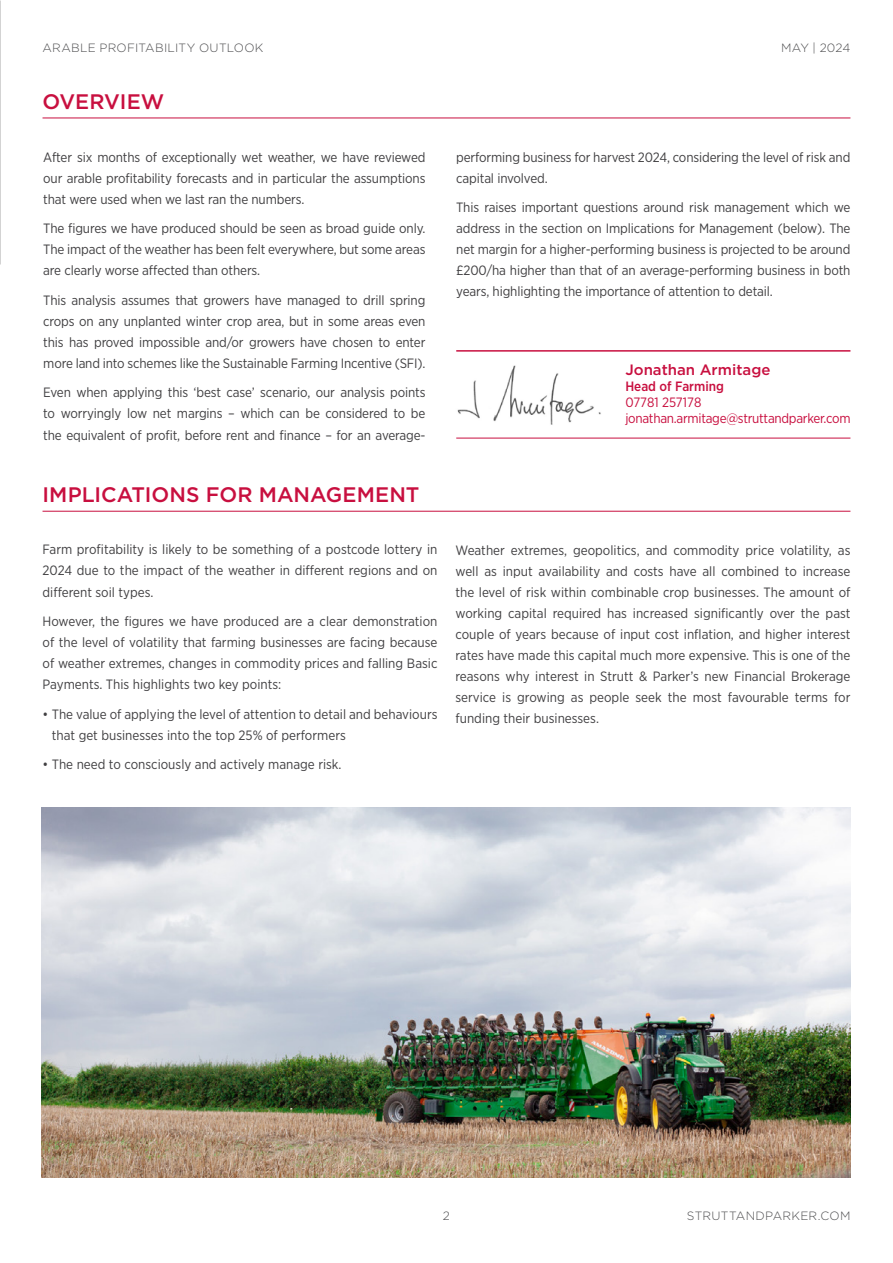
<style>
.page{position:relative;width:893px;height:1263px;background:#fff}
.page>*{position:absolute;margin:0;border:0;box-sizing:border-box;transform-origin:0 0}
.t1{font:500 21px "Gotham";color:#c80f3f}
.t2{font:500 15px "Gotham";color:#c80f3f}
.t3{font:13.5px/21px "Gotham Narrow";letter-spacing:-.01em;color:#414042;text-align:justify}
.t4{font:13.5px/16.2px "Gotham Narrow";letter-spacing:-.02em;color:#c80f3f}
.t5{font:500 13.5px "Gotham Narrow";color:#c80f3f}
.t6{font:300 12px "Gotham";letter-spacing:.02em;color:#4d4d4f}
</style>
<div class="page">
<hr style="left:43px;top:511px;width:807px;height:1px;background:#c80f3f">
<hr style="left:43px;top:118px;width:807px;height:1px;background:#c80f3f">
<img style="left:42px;top:808px;width:808px;height:370px">
<hr style="left:456px;top:350px;width:394px;height:2px;background:#c80f3f">
<hr style="left:456px;top:438px;width:394px;height:1px;background:#c80f3f">
<img style="left:457px;top:365px;width:144px;height:60px">
<p class="t6" style="left:43px;top:40px;width:222px">ARABLE PROFITABILITY OUTLOOK</p>
<h1 class="t1" style="left:43px;top:88px;width:123px">OVERVIEW</h1>
<p class="t3" style="left:43px;top:146px;width:384px">After six months of exceptionally wet weather, we have reviewed our arable profitability forecasts and in particular the assumptions that were used when we last ran the numbers.</p>
<p class="t3" style="left:43px;top:218px;width:384px">The figures we have produced should be seen as broad guide only.<br>The impact of the weather has been felt everywhere, but some areas are clearly worse affected than others.</p>
<p class="t3" style="left:43px;top:289px;width:384px">This analysis assumes that growers have managed to drill spring crops on any unplanted winter crop area, but in some areas even this has proved impossible and/or growers have chosen to enter more land into schemes like the Sustainable Farming Incentive (SFI).</p>
<p class="t3" style="left:43px;top:382px;width:384px">Even when applying this ‘best case’ scenario, our analysis points to worryingly low net margins – which can be considered to be the equivalent of profit, before rent and finance – for an average-</p>
<h1 class="t1" style="left:43px;top:481px;width:379px">IMPLICATIONS FOR MANAGEMENT</h1>
<p class="t3" style="left:43px;top:539px;width:396px">Farm profitability is likely to be something of a postcode lottery in 2024 due to the impact of the weather in different regions and on different soil types.</p>
<p class="t3" style="left:43px;top:610px;width:396px">However, the figures we have produced are a clear demonstration of the level of volatility that farming businesses are facing because of weather extremes, changes in commodity prices and falling Basic Payments. This highlights two key points:</p>
<p class="t3" style="left:52px;top:703px;width:387px;text-indent:-9px">• The value of applying the level of attention to detail and behaviours that get businesses into the top 25% of performers</p>
<p class="t3" style="left:43px;top:753px;width:301px">• The need to consciously and actively manage risk.</p>
<p class="t6" style="left:781px;top:40px;width:71px">MAY | 2024</p>
<p class="t3" style="left:456px;top:146px;width:396px">performing business for harvest 2024, considering the level of risk and capital involved.</p>
<p class="t3" style="left:456px;top:197px;width:396px">This raises important questions around risk management which we address in the section on Implications for Management (below). The net margin for a higher-performing business is projected to be around £200/ha higher than that of an average-performing business in both years, highlighting the importance of attention to detail.</p>
<p class="t2" style="left:625px;top:359px;width:147px">Jonathan Armitage</p>
<p class="t5" style="left:625px;top:378px;width:100px">Head of Farming</p>
<p class="t4" style="left:625px;top:394px;width:227px">07781 257178 jonathan.armitage@struttandparker.com</p>
<p class="t3" style="left:455px;top:539px;width:396px">Weather extremes, geopolitics, and commodity price volatility, as well as input availability and costs have all combined to increase the level of risk within combinable crop businesses. The amount of working capital required has increased significantly over the past couple of years because of input cost inflation, and higher interest rates have made this capital much more expensive. This is one of the reasons why interest in Strutt &amp; Parker’s new Financial Brokerage service is growing as people seek the most favourable terms for funding their businesses.</p>
<p class="t6" style="left:443px;top:1208px;width:9px">2</p>
<p class="t6" style="left:687px;top:1208px;width:165px">STRUTTANDPARKER.COM</p>
</div>
